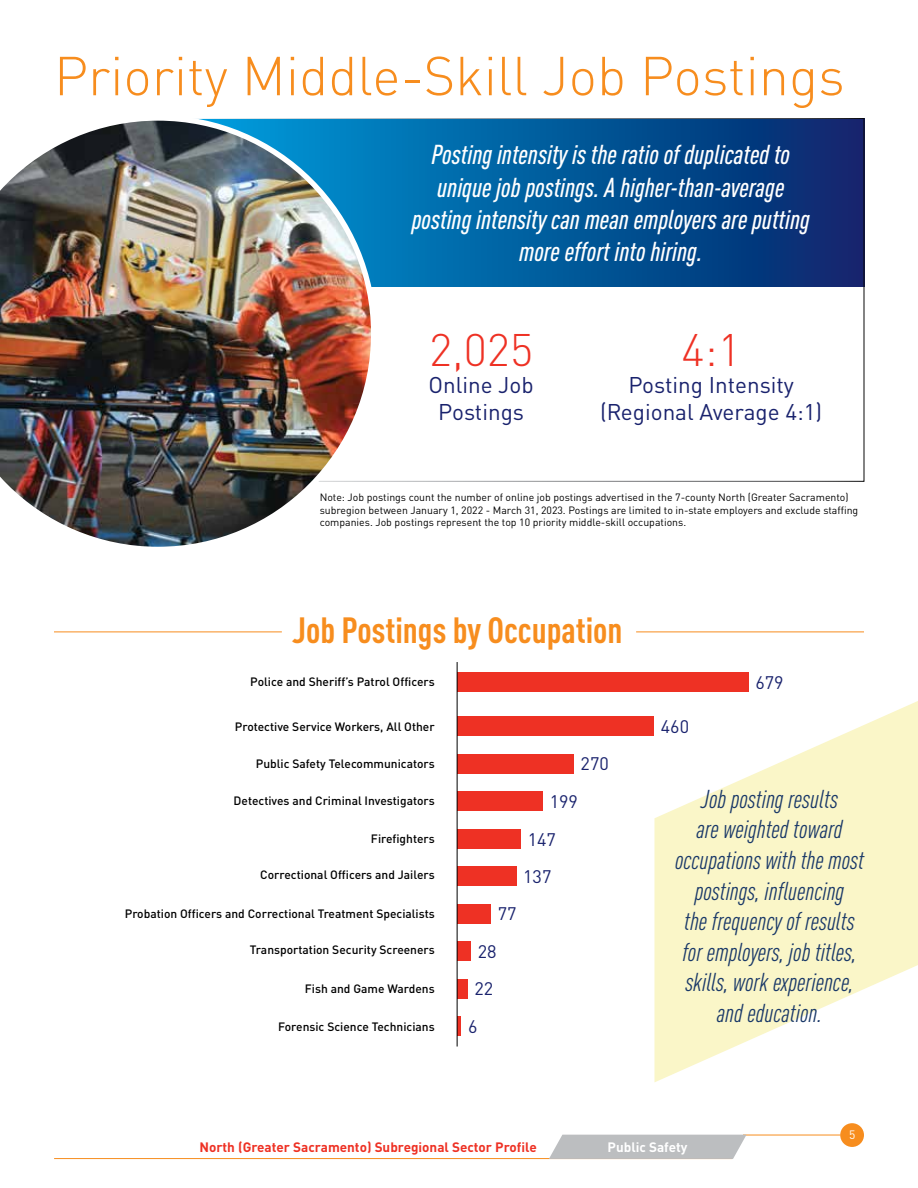
<style>
.page{position:relative;width:918px;height:1188px;background:#fff}
.page>*{position:absolute;margin:0;border:0;box-sizing:border-box;transform-origin:0 0}
.t1{font:300 54px "DIN Pro";color:#f78d1e}
.t2{font:300 45px "DIN Pro";color:#ee3124}
.t3{font:700 condensed 36px "DIN Pro";color:#f78d1e}
.t4{font:italic 500 condensed 27px/32.4px "DIN Pro";color:#fff;text-align:center}
.t5{font:italic condensed 25.5px/30.6px "DIN Pro";color:#193868;text-align:center}
.t6{font:22.5px/27px "DIN Pro";color:#19226d;text-align:center}
.t7{font:18px "DIN Pro";color:#19226d}
.t8{font:700 13.5px "DIN Pro";color:#ee3124}
.t9{font:700 13.5px "DIN Pro";color:#fff}
.t10{font:500 12px "DIN Pro";color:#000}
.t11{font:12px "DIN Pro";color:#fff}
.t12{font:10.5px/12.6px "DIN Pro";color:#000}
</style>
<div class="page">
<hr style="left:54px;top:1158px;width:678px;height:1px;background:#f78d1e">
<hr style="left:743px;top:1135px;width:98px;height:1px;background:#f78d1e">
<div style="left:840px;top:1123px;width:24px;height:24px;background:#f78d1e;border-radius:50%"></div>
<svg style="left:549px;top:1135px;width:198px;height:24px;background:#c0c2c4"></svg>
<svg style="left:376px;top:120px;width:486px;height:166px;background:#035092"></svg>
<hr style="left:636px;top:632px;width:228px;height:1px;background:#f78d1e">
<hr style="left:54px;top:632px;width:228px;height:1px;background:#f78d1e">
<svg style="left:654px;top:701px;width:264px;height:381px;fill:#faf6c8"></svg>
<div style="left:457px;top:672px;width:291px;height:20px;background:#ee3124"></div>
<div style="left:457px;top:716px;width:197px;height:20px;background:#ee3124"></div>
<div style="left:457px;top:754px;width:117px;height:20px;background:#ee3124"></div>
<div style="left:457px;top:791px;width:86px;height:20px;background:#ee3124"></div>
<div style="left:457px;top:829px;width:64px;height:20px;background:#ee3124"></div>
<div style="left:457px;top:866px;width:59px;height:20px;background:#ee3124"></div>
<div style="left:457px;top:904px;width:34px;height:20px;background:#ee3124"></div>
<div style="left:457px;top:941px;width:14px;height:20px;background:#ee3124"></div>
<div style="left:457px;top:979px;width:10px;height:20px;background:#ee3124"></div>
<hr style="left:457px;top:1016px;width:4px;height:20px;background:#ee3124">
<hr style="left:457px;top:662px;width:1px;height:385px;background:#000">
<img style="left:0;top:118px;width:376px;height:429px">
<h1 class="t1" style="left:54px;top:34px;width:792px">Priority Middle-Skill Job Postings</h1>
<h3 class="t4" style="left:412px;top:136px;width:400px">Posting intensity is the ratio of duplicated to unique job postings. A higher-than-average posting intensity can mean employers are putting more effort into hiring.</h3>
<h2 class="t2" style="left:429px;top:315px;width:106px">2,025</h2>
<h3 class="t6" style="left:429px;top:369px;width:107px">Online Job<br>Postings</h3>
<h2 class="t2" style="left:681px;top:315px;width:61px">4:1</h2>
<h3 class="t6" style="left:600px;top:369px;width:224px">Posting Intensity (Regional Average 4:1)</h3>
<p class="t12" style="left:320px;top:490px;width:540px">Note: Job postings count the number of online job postings advertised in the 7-county North (Greater Sacramento) subregion between January 1, 2022 - March 31, 2023. Postings are limited to in-state employers and exclude staffing companies. Job postings represent the top 10 priority middle-skill occupations.</p>
<h3 class="t3" style="left:292px;top:603px;width:332px">Job Postings by Occupation</h3>
<p class="t10" style="left:250px;top:672px;width:186px">Police and Sheriff’s Patrol Officers</p>
<h3 class="t7" style="left:755px;top:668px;width:30px">679</h3>
<p class="t10" style="left:235px;top:717px;width:201px">Protective Service Workers, All Other</p>
<h3 class="t7" style="left:661px;top:712px;width:30px">460</h3>
<p class="t10" style="left:256px;top:754px;width:180px">Public Safety Telecommunicators</p>
<h3 class="t7" style="left:581px;top:749px;width:30px">270</h3>
<p class="t10" style="left:234px;top:791px;width:203px">Detectives and Criminal Investigators</p>
<h3 class="t7" style="left:550px;top:787px;width:30px">199</h3>
<p class="t10" style="left:371px;top:829px;width:65px">Firefighters</p>
<h3 class="t7" style="left:528px;top:826px;width:30px">147</h3>
<p class="t10" style="left:260px;top:865px;width:176px">Correctional Officers and Jailers</p>
<h3 class="t7" style="left:523px;top:862px;width:30px">137</h3>
<p class="t10" style="left:125px;top:904px;width:311px">Probation Officers and Correctional Treatment Specialists</p>
<h3 class="t7" style="left:498px;top:899px;width:20px">77</h3>
<p class="t10" style="left:250px;top:940px;width:186px">Transportation Security Screeners</p>
<h3 class="t7" style="left:478px;top:937px;width:20px">28</h3>
<p class="t10" style="left:305px;top:979px;width:131px">Fish and Game Wardens</p>
<h3 class="t7" style="left:474px;top:974px;width:20px">22</h3>
<p class="t10" style="left:278px;top:1017px;width:158px">Forensic Science Technicians</p>
<h3 class="t7" style="left:468px;top:1012px;width:11px">6</h3>
<h3 class="t5" style="left:675px;top:782px;width:191px">Job posting results<br>are weighted toward occupations with the most postings, influencing<br>the frequency of results for employers, job titles, skills, work experience, and education.</h3>
<p class="t8" style="left:199px;top:1136px;width:339px">North (Greater Sacramento) Subregional Sector Profile</p>
<p class="t9" style="left:608px;top:1136px;width:81px">Public Safety</p>
<p class="t11" style="left:849px;top:1125px;width:8px">5</p>
</div>
